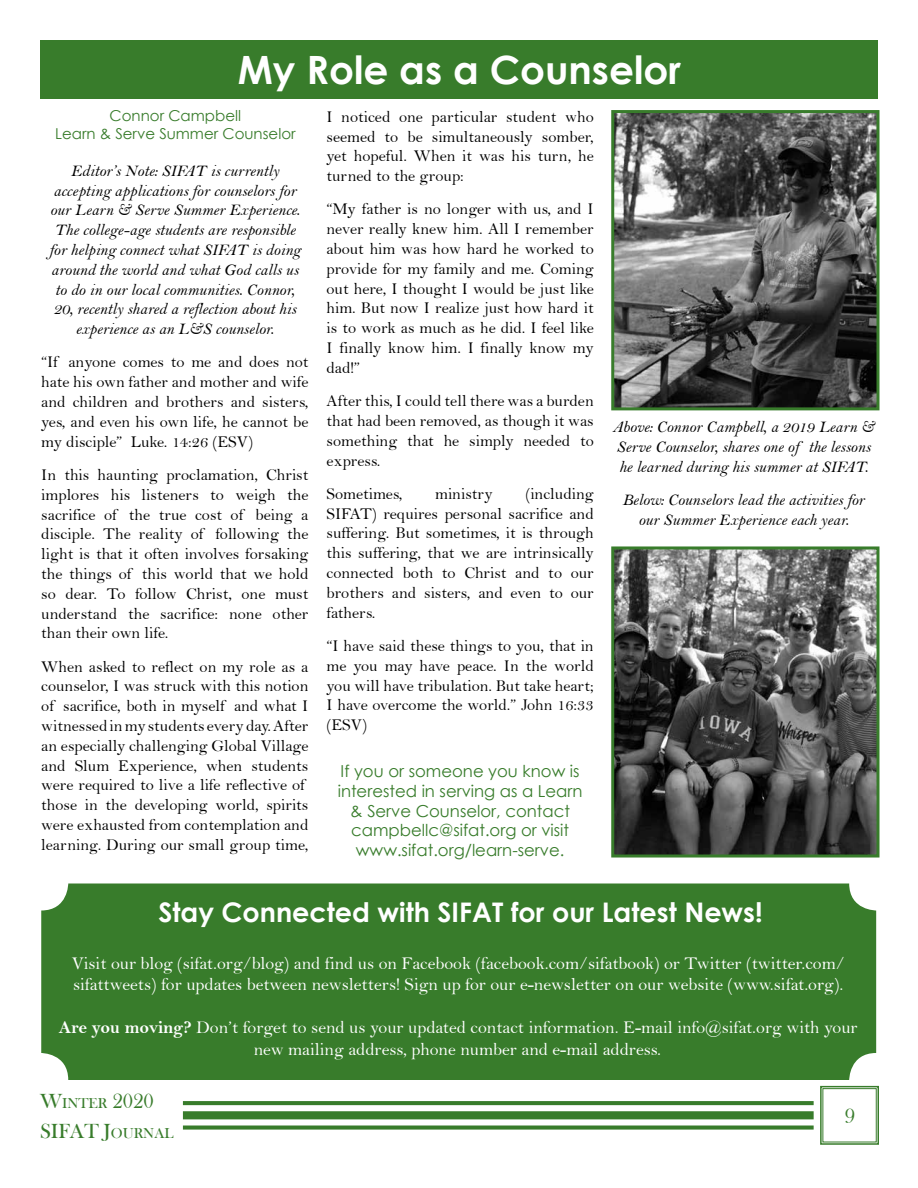
<style>
.page{position:relative;width:918px;height:1188px;background:#fff}
.page>*{position:absolute;margin:0;border:0;box-sizing:border-box;transform-origin:0 0}
.t1{font:700 39px "Century Gothic";color:#fff}
.t2{font:700 27px "Century Gothic";color:#fff}
.t3{font:21px/30px "Bask Old Face";color:#387c2b}
.t4{font:21px "Bask Old Face";color:#387c2b}
.t5{font:18px/21.6px "Bell";color:#fff}
.t6{font:16.5px/19.8px "Bell";color:#000;text-align:justify}
.t7{font:16.5px/19.8px "Bell MT Italic";color:#000;text-align:center}
.t8{font:16.5px/19.8px "Century Gothic";color:#387c2b;text-align:center}
.t9{font:15px/18px "Century Gothic";color:#387c2b;text-align:center}
.s1{font-family:"Bell MT Bold"}
.s2{font-size:14.7px}
</style>
<div class="page">
<svg style="left:820px;top:1085px;width:59px;height:60px"></svg>
<div style="left:823px;top:1088px;width:54px;height:54px;border:1px solid #387c2b"></div>
<svg style="left:183px;top:1101px;width:631px;height:4px;background:#3b7e2e"></svg>
<div style="left:183px;top:1111px;width:631px;height:8px;background:#387c2b"></div>
<svg style="left:183px;top:1126px;width:631px;height:4px;background:#4c8941"></svg>
<div style="left:41px;top:884px;width:835px;height:196px;background:#387c2b;border-radius:27px"></div>
<div style="left:40px;top:40px;width:838px;height:59px;background:#387c2b"></div>
<img style="left:615px;top:114px;width:260px;height:292px">
<div style="left:611px;top:110px;width:268px;height:300px;border:3px solid #387c2b"></div>
<img style="left:615px;top:550px;width:260px;height:304px">
<div style="left:611px;top:546px;width:268px;height:312px;border:3px solid #387c2b"></div>
<h1 class="t1" style="left:238px;top:41px;width:445px">My Role as a Counselor</h1>
<p class="t9" style="left:55px;top:107px;width:242px">Connor Campbell<br>Learn &amp; Serve Summer Counselor</p>
<p class="t7" style="left:49px;top:161px;width:253px">Editor’s Note: SIFAT is currently accepting applications for counselors for our Learn &amp; Serve Summer Experience.<br>The college-age students are responsible for helping connect what SIFAT is doing around the world and what God calls us to do in our local communities. Connor, 20, recently shared a reflection about his experience as an L&amp;S counselor.</p>
<p class="t6" style="left:41px;top:352px;width:269px">“If anyone comes to me and does not hate his own father and mother and wife and children and brothers and sisters, yes, and even his own life, he cannot be my disciple” Luke. 14:26 (ESV)</p>
<p class="t6" style="left:41px;top:465px;width:269px">In this haunting proclamation, Christ implores his listeners to weigh the sacrifice of the true cost of being a disciple. The reality of following the light is that it often involves forsaking the things of this world that we hold so dear. To follow Christ, one must understand the sacrifice: none other than their own life.</p>
<p class="t6" style="left:41px;top:656px;width:269px;text-align:left">When asked to reflect on my role as a counselor, I was struck with this notion of sacrifice, both in myself and what I witnessed in my students every day. After an especially challenging Global Village and Slum Experience, when students were required to live a life reflective of those in the developing world, spirits were exhausted from contemplation and learning. During our small group time,</p>
<p class="t6" style="left:327px;top:106px;width:269px">I noticed one particular student who seemed to be simultaneously somber, yet hopeful. When it was his turn, he turned to the group:</p>
<p class="t6" style="left:327px;top:199px;width:269px">“My father is no longer with us, and I never really knew him. All I remember about him was how hard he worked to provide for my family and me. Coming out here, I thought I would be just like him. But now I realize just how hard it is to work as much as he did. I feel like I finally know him. I finally know my dad!”</p>
<p class="t6" style="left:327px;top:391px;width:269px">After this, I could tell there was a burden that had been removed, as though it was something that he simply needed to express.</p>
<p class="t6" style="left:327px;top:484px;width:78px">Sometimes,</p>
<p class="t6" style="left:435px;top:484px;width:59px">ministry</p>
<p class="t6" style="left:327px;top:484px;width:269px;text-indent:199px">(including SIFAT) requires personal sacrifice and suffering. But sometimes, it is through this suffering, that we are intrinsically connected both to Christ and to our brothers and sisters, and even to our fathers.</p>
<p class="t6" style="left:327px;top:636px;width:269px">“I have said these things to you, that in me you may have peace. In the world you will have tribulation. But take heart; I have overcome the world.” John 16:33 (ESV)</p>
<p class="t8" style="left:338px;top:761px;width:246px">If you or someone you know is interested in serving as a Learn &amp; Serve Counselor, contact campbellc@sifat.org or visit www.sifat.org/learn-serve.</p>
<p class="t7" style="left:612px;top:417px;width:264px;text-align:left">Above: Connor Campbell, a 2019 Learn &amp;<br>Serve Counselor, shares one of the lessons he learned during his summer at SIFAT.</p>
<p class="t7" style="left:623px;top:490px;width:243px">Below: Counselors lead the activities for our Summer Experience each year.</p>
<h2 class="t2" style="left:158px;top:891px;width:606px">Stay Connected with SIFAT for our Latest News!</h2>
<p class="t5" style="left:72px;top:952px;width:775px">Visit our blog (sifat.org/blog) and find us on Facebook (facebook.com/sifatbook) or Twitter (twitter.com/ sifattweets) for updates between newsletters! Sign up for our e-newsletter on our website (www.sifat.org).</p>
<p class="t5" style="left:59px;top:1017px;width:800px;text-align:center"><span class="s1">Are you moving?</span> Don’t forget to send us your updated contact information. E-mail info@sifat.org with your new mailing address, phone number and e-mail address.</p>
<p class="t3" style="left:40px;top:1087px;width:135px">W<span class="s2">INTER</span> 2020<br>SIFAT J<span class="s2">OURNAL</span></p>
<p class="t4" style="left:845px;top:1105px;width:12px">9</p>
</div>
